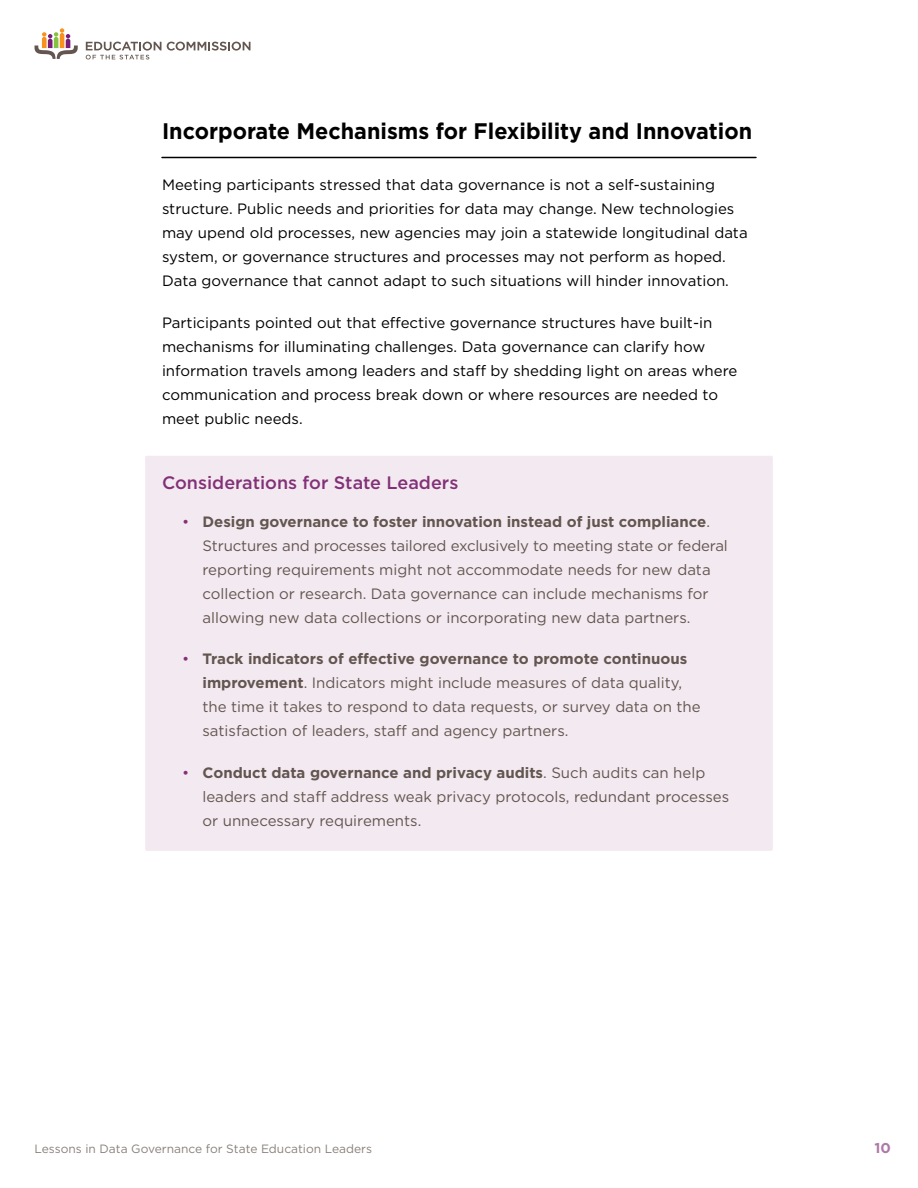
<style>
.page{position:relative;width:918px;height:1188px;background:#fff}
.page>*{position:absolute;margin:0;border:0;box-sizing:border-box;transform-origin:0 0}
.t1{font:700 22.5px "Gotham";color:#000;scale:.96 1}
.t2{font:500 18px "Gotham";color:#833177}
.t3{font:15px/24px "Gotham";color:#63554f}
.t4{font:15px/24px "Gotham";color:#000}
.t5{font:700 14.25px "Gotham";color:#ae79a7}
.t6{font:12px "Gotham";color:#8a807b}
.s1{color:#833177}
.s2{font-weight:700}
</style>
<div class="page">
<svg style="left:35px;top:28px;width:43px;height:31px"></svg>
<svg style="left:167px;top:42px;width:84px;height:9px"></svg>
<svg style="left:86px;top:42px;width:75px;height:17px"></svg>
<div style="left:145px;top:456px;width:628px;height:395px;background:#f3eaf1"></div>
<hr style="left:162px;top:157px;width:594px;height:1px;background:#000">
<h1 class="t1" style="left:162px;top:117px;width:616px">Incorporate Mechanisms for Flexibility and Innovation</h1>
<p class="t4" style="left:162px;top:173px;width:587px">Meeting participants stressed that data governance is not a self-sustaining structure. Public needs and priorities for data may change. New technologies may upend old processes, new agencies may join a statewide longitudinal data system, or governance structures and processes may not perform as hoped.<br>Data governance that cannot adapt to such situations will hinder innovation.</p>
<p class="t4" style="left:162px;top:310px;width:577px">Participants pointed out that effective governance structures have built-in mechanisms for illuminating challenges. Data governance can clarify how information travels among leaders and staff by shedding light on areas where communication and process break down or where resources are needed to meet public needs.</p>
<p class="t2" style="left:162px;top:471px;width:298px">Considerations for State Leaders</p>
<p class="t3" style="left:202px;top:509px;width:527px;text-indent:-20px"><span class="s1">•</span> <span class="s2">Design governance to foster innovation instead of just compliance</span>.<br>Structures and processes tailored exclusively to meeting state or federal reporting requirements might not accommodate needs for new data collection or research. Data governance can include mechanisms for allowing new data collections or incorporating new data partners.</p>
<p class="t3" style="left:202px;top:647px;width:500px;text-indent:-20px"><span class="s1">•</span> <span class="s2">Track indicators of effective governance to promote continuous improvement</span>. Indicators might include measures of data quality, the time it takes to respond to data requests, or survey data on the satisfaction of leaders, staff and agency partners.</p>
<p class="t3" style="left:202px;top:760px;width:528px;text-indent:-20px"><span class="s1">•</span> <span class="s2">Conduct data governance and privacy audits</span>. Such audits can help leaders and staff address weak privacy protocols, redundant processes or unnecessary requirements.</p>
<p class="t6" style="left:34px;top:1141px;width:339px">Lessons in Data Governance for State Education Leaders</p>
<p class="t5" style="left:875px;top:1138px;width:18px">10</p>
</div>
